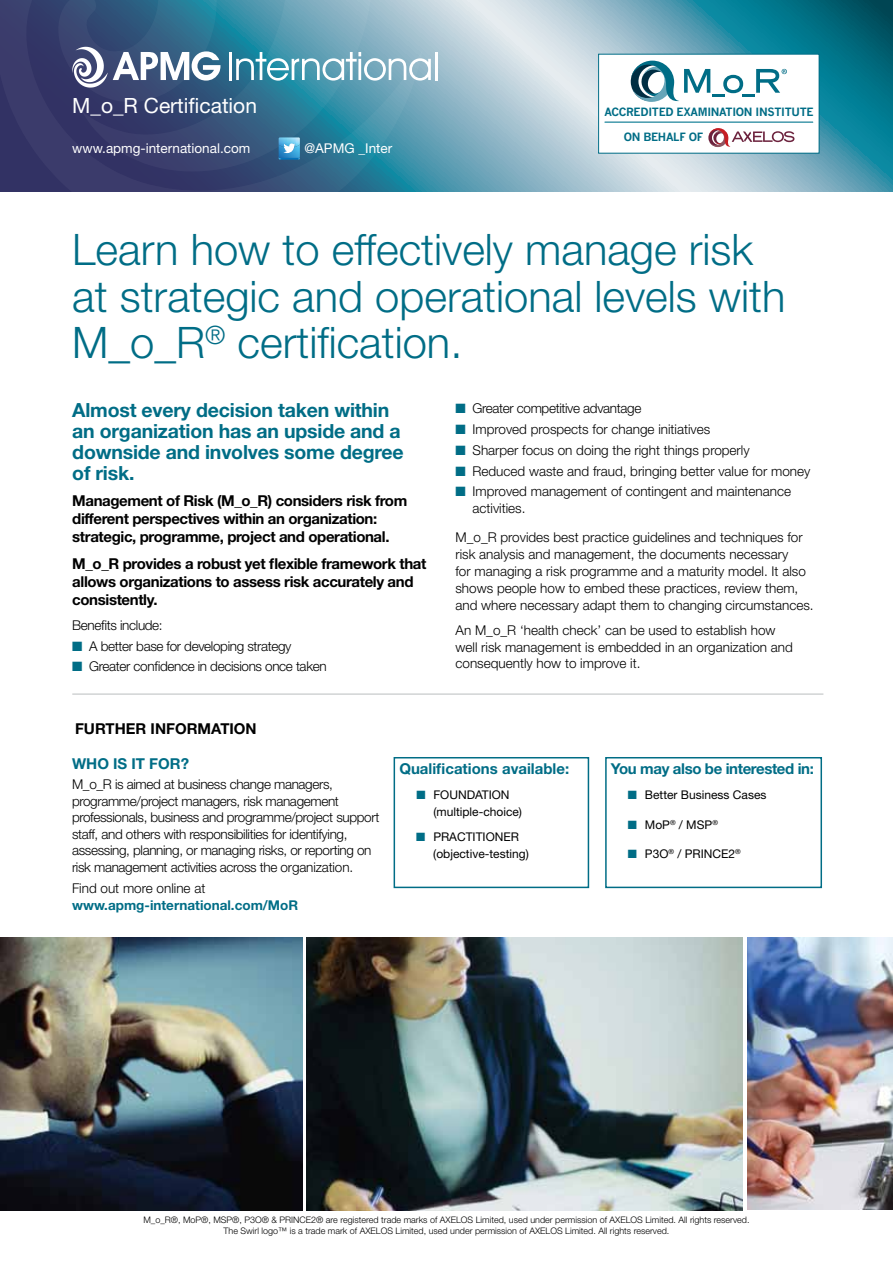
<style>
.page{position:relative;width:893px;height:1263px;background:#fff}
.page>*{position:absolute;margin:0;border:0;box-sizing:border-box;transform-origin:0 0}
.t1{font:300 43.5px/46.5px "Helvetica Neue";color:#006d86}
.t2{font:21px "Helvetica Neue";color:#fff}
.t3{font:700 19.5px/21px "Helvetica Neue";letter-spacing:-.01em;color:#006d86}
.t4{font:700 15px/18px "Helvetica Neue";letter-spacing:-.025em;color:#000}
.t5{font:700 15px "Helvetica Neue";color:#006d86}
.t6{font:700 15px "Helvetica Neue";letter-spacing:-.025em;color:#006d86}
.t7{font:700 15px "Helvetica Neue";color:#000}
.t8{font:300 13.5px/16.8px "Helvetica Neue";color:#000}
.t9{font:300 13.5px/16.5px "Helvetica Neue";letter-spacing:-.025em;color:#000}
.t10{font:13.5px "Helvetica Neue";color:#fff}
.t11{font:700 13.5px "Helvetica Neue";color:#006d86}
.t12{font:12px/16.5px "Helvetica Neue";color:#000}
.t13{font:700 11.1px "News Gothic";letter-spacing:-.03em;color:#006d86}
.t14{font:300 9px/10.8px "Helvetica Neue";color:#000;text-align:center}
.s1{color:#006d86}
</style>
<div class="page">
<svg style="left:423px;top:0;width:470px;height:191px;background:#7db1c0"></svg>
<svg style="left:0;top:0;width:423px;height:191px;background:#416a8c"></svg>
<svg style="left:0;top:0;width:220px;height:102px;background:#475d82"></svg>
<hr style="left:229px;top:52px;width:3px;height:28px;background:#fff">
<svg style="left:236px;top:52px;width:195px;height:29px"></svg>
<hr style="left:435px;top:52px;width:2px;height:28px;background:#fff">
<div style="left:394px;top:757px;width:195px;height:131px;border:2px solid #006d86"></div>
<div style="left:605px;top:757px;width:217px;height:131px;border:2px solid #006d86"></div>
<hr style="left:72px;top:693px;width:751px;height:2px;background:#d1d3d4">
<div style="left:599px;top:54px;width:220px;height:99px;background:#fff"></div>
<div style="left:598px;top:54px;width:221px;height:100px;border:1px solid #006d86"></div>
<hr style="left:605px;top:122px;width:208px;height:1px;background:#006d86">
<svg style="left:708px;top:128px;width:86px;height:19px"></svg>
<svg style="left:630px;top:61px;width:157px;height:41px"></svg>
<img style="left:0;top:938px;width:302px;height:272px">
<img style="left:747px;top:938px;width:146px;height:272px">
<img style="left:306px;top:938px;width:437px;height:272px">
<svg style="left:279px;top:137px;width:21px;height:23px"></svg>
<h2 class="t2" style="left:72px;top:93px;width:186px">M_o_R Certification</h2>
<p class="t10" style="left:72px;top:140px;width:179px">www.apmg-international.com</p>
<p class="t10" style="left:304px;top:140px;width:89px">@APMG _Inter</p>
<p class="t13" style="left:604px;top:105px;width:211px">ACCREDITED EXAMINATION INSTITUTE</p>
<p class="t13" style="left:624px;top:130px;width:81px">ON BEHALF OF</p>
<h1 class="t1" style="left:72px;top:226px;width:715px">Learn how to effectively manage risk at strategic and operational levels with<br>M_o_R<sup>®</sup> certification.</h1>
<h3 class="t3" style="left:72px;top:399px;width:333px">Almost every decision taken within an organization has an upside and a downside and involves some degree of risk.</h3>
<p class="t4" style="left:72px;top:492px;width:336px">Management of Risk (M_o_R) considers risk from different perspectives within an organization: strategic, programme, project and operational.</p>
<p class="t4" style="left:72px;top:554px;width:356px">M_o_R provides a robust yet flexible framework that allows organizations to assess risk accurately and consistently.</p>
<p class="t9" style="left:72px;top:616px;width:92px">Benefits include:</p>
<p class="t9" style="left:72px;top:637px;width:221px"><span class="s1">■</span> A better base for developing strategy</p>
<p class="t9" style="left:72px;top:658px;width:256px"><span class="s1">■</span> Greater confidence in decisions once taken</p>
<p class="t9" style="left:455px;top:400px;width:187px"><span class="s1">■</span> Greater competitive advantage</p>
<p class="t8" style="left:455px;top:420px;width:256px"><span class="s1">■</span> Improved prospects for change initiatives</p>
<p class="t8" style="left:455px;top:441px;width:296px"><span class="s1">■</span> Sharper focus on doing the right things properly</p>
<p class="t8" style="left:455px;top:462px;width:356px"><span class="s1">■</span> Reduced waste and fraud, bringing better value for money</p>
<p class="t8" style="left:472px;top:483px;width:320px;text-indent:-17px"><span class="s1">■</span> Improved management of contingent and maintenance activities.</p>
<p class="t8" style="left:455px;top:529px;width:360px">M_o_R provides best practice guidelines and techniques for risk analysis and management, the documents necessary<br>for managing a risk programme and a maturity model. It also shows people how to embed these practices, review them, and where necessary adapt them to changing circumstances.</p>
<p class="t8" style="left:455px;top:621px;width:339px">An M_o_R ‘health check’ can be used to establish how well risk management is embedded in an organization and consequently how to improve it.</p>
<p class="t7" style="left:75px;top:719px;width:183px">FURTH ER INFORMATION</p>
<p class="t5" style="left:72px;top:754px;width:118px">Who is it for?</p>
<p class="t9" style="left:72px;top:776px;width:309px">M_o_R is aimed at business change managers, programme/project managers, risk management professionals, business and programme/project support staff, and others with responsibilities for identifying, assessing, planning, or managing risks, or reporting on risk management activities across the organization.</p>
<p class="t8" style="left:72px;top:879px;width:135px">Find out more online at</p>
<p class="t11" style="left:72px;top:896px;width:228px">www.apmg-international.com/MoR</p>
<p class="t5" style="left:399px;top:760px;width:171px">Qualifications available:</p>
<p class="t12" style="left:433px;top:787px;width:90px;text-indent:-17px"><span class="s1">■</span> FOUNDATION (multiple-choice)</p>
<p class="t12" style="left:433px;top:828px;width:97px;text-indent:-17px"><span class="s1">■</span> PRACTITIONER (objective-testing)</p>
<p class="t6" style="left:611px;top:760px;width:204px">You may also be interested in:</p>
<p class="t12" style="left:628px;top:787px;width:140px"><span class="s1">■</span> Better Business Cases</p>
<p class="t12" style="left:628px;top:816px;width:92px"><span class="s1">■</span> MoP<sup>®</sup> / MSP<sup>®</sup></p>
<p class="t12" style="left:628px;top:845px;width:114px"><span class="s1">■</span> P3O<sup>®</sup> / PRINCE2<sup>®</sup></p>
<p class="t14" style="left:143px;top:1214px;width:608px">M_o_R®, MoP®, MSP®, P3O® &amp; PRINCE2® are registered trade marks of AXELOS Limited, used under permission of AXELOS Limited. All rights reserved.<br>The Swirl logo™ is a trade mark of AXELOS Limited, used under permission of AXELOS Limited. All rights reserved.</p>
</div>
